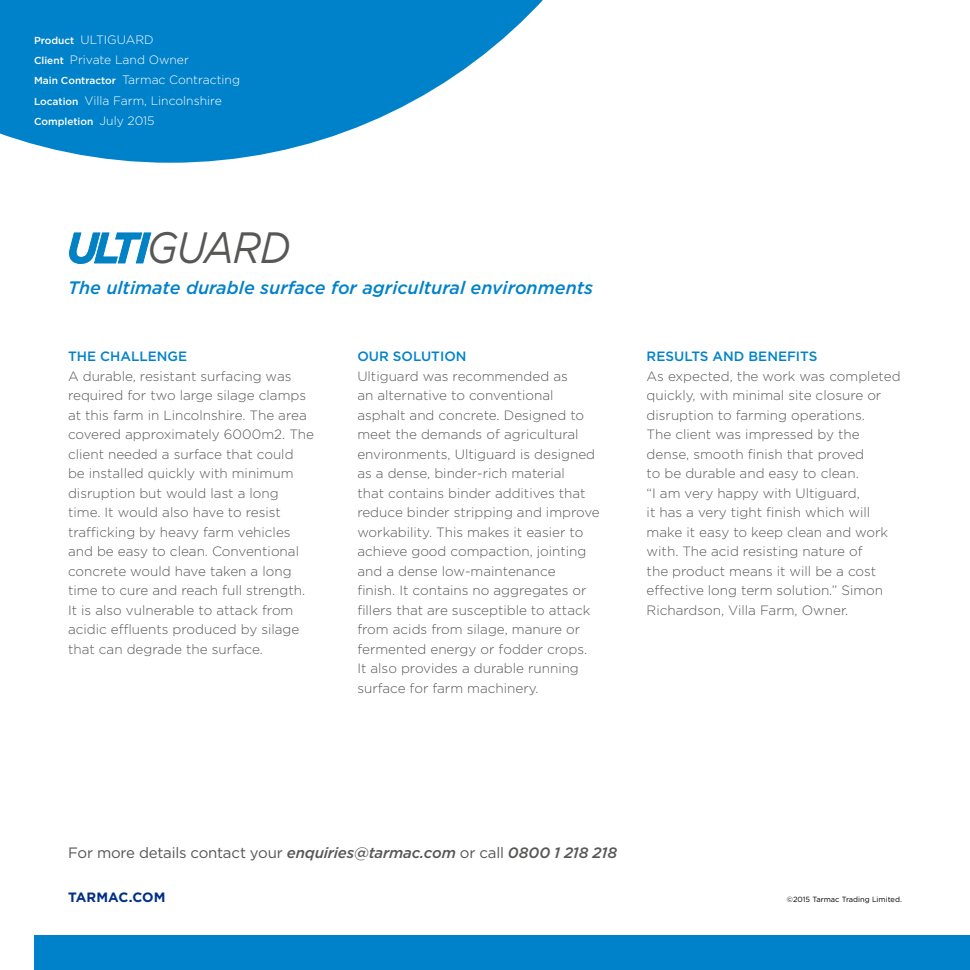
<style>
.page{position:relative;width:970px;height:970px;background:#fff}
.page>*{position:absolute;margin:0;border:0;box-sizing:border-box;transform-origin:0 0}
.t1{font:italic 43.8px "Gotham";letter-spacing:-.03em;color:#575756;scale:.9 1}
.t2{font:italic 500 18px "Gotham";color:#0082ca}
.t3{font:15px "Gotham";letter-spacing:-.015em;color:#575756}
.t4{font:300 13.5px/19.5px "Gotham";color:#575756}
.t5{font:500 13.5px "Gotham";color:#0082ca}
.t6{font:700 13.5px "Gotham";letter-spacing:.005em;color:#002f87}
.t7{font:300 12.15px/20.2px "Gotham";color:#fff}
.t8{font:500 10.2px "Gotham";color:#fff}
.t9{font:7.5px "Gotham";color:#000}
.s1{font-weight:500;font-size:10.2px}
.s2{font-weight:300;font-size:12.15px}
.s3{font-weight:500;font-style:italic}
</style>
<div class="page">
<svg style="left:0;top:0;width:543px;height:163px;fill:#0082ca"></svg>
<div style="left:34px;top:935px;width:935px;height:34px;background:#0082ca"></div>
<svg style="left:69px;top:232px;width:82px;height:32px"></svg>
<p class="t7" style="left:34px;top:29px;width:207px"><span class="s1">Product</span> ULTIGUARD<br><span class="s1">Client</span> Private Land Owner<br><span class="s1">Main Contractor</span> Tarmac Contracting<br><span class="s1">Location</span> Villa Farm, Lincolnshire</p>
<p class="t8" style="left:34px;top:115px;width:122px">Completion <span class="s2">July 2015</span></p>
<h1 class="t1" style="left:147px;top:220px;width:161px">GUARD</h1>
<h2 class="t2" style="left:68px;top:275px;width:526px">The ultimate durable surface for agricultural environments</h2>
<p class="t5" style="left:68px;top:349px;width:121px">THE CHALLENGE</p>
<p class="t4" style="left:68px;top:366px;width:247px">A durable, resistant surfacing was required for two large silage clamps at this farm in Lincolnshire. The area covered approximately 6000m2. The client needed a surface that could<br>be installed quickly with minimum disruption but would last a long time. It would also have to resist trafficking by heavy farm vehicles and be easy to clean. Conventional concrete would have taken a long time to cure and reach full strength.<br>It is also vulnerable to attack from acidic effluents produced by silage that can degrade the surface.</p>
<p class="t5" style="left:357px;top:349px;width:111px">OUR SOLUTION</p>
<p class="t4" style="left:357px;top:366px;width:244px">Ultiguard was recommended as<br>an alternative to conventional asphalt and concrete. Designed to meet the demands of agricultural environments, Ultiguard is designed as a dense, binder-rich material<br>that contains binder additives that reduce binder stripping and improve workability. This makes it easier to achieve good compaction, jointing and a dense low-maintenance<br>finish. It contains no aggregates or fillers that are susceptible to attack from acids from silage, manure or fermented energy or fodder crops.<br>It also provides a durable running surface for farm machinery.</p>
<p class="t5" style="left:646px;top:349px;width:172px">RESULTS AND BENEFITS</p>
<p class="t4" style="left:646px;top:366px;width:255px">As expected, the work was completed quickly, with minimal site closure or disruption to farming operations.<br>The client was impressed by the dense, smooth finish that proved<br>to be durable and easy to clean.<br>“I am very happy with Ultiguard,<br>it has a very tight finish which will make it easy to keep clean and work with. The acid resisting nature of<br>the product means it will be a cost effective long term solution.” Simon Richardson, Villa Farm, Owner.</p>
<p class="t3" style="left:68px;top:842px;width:550px">For more details contact your <span class="s3">enquiries@tarmac.com</span> or call <span class="s3">0800 1 218 218</span></p>
<p class="t6" style="left:68px;top:888px;width:99px">TARMAC.COM</p>
<p class="t9" style="left:786px;top:894px;width:116px">©2015 Tarmac Trading Limited.</p>
</div>
